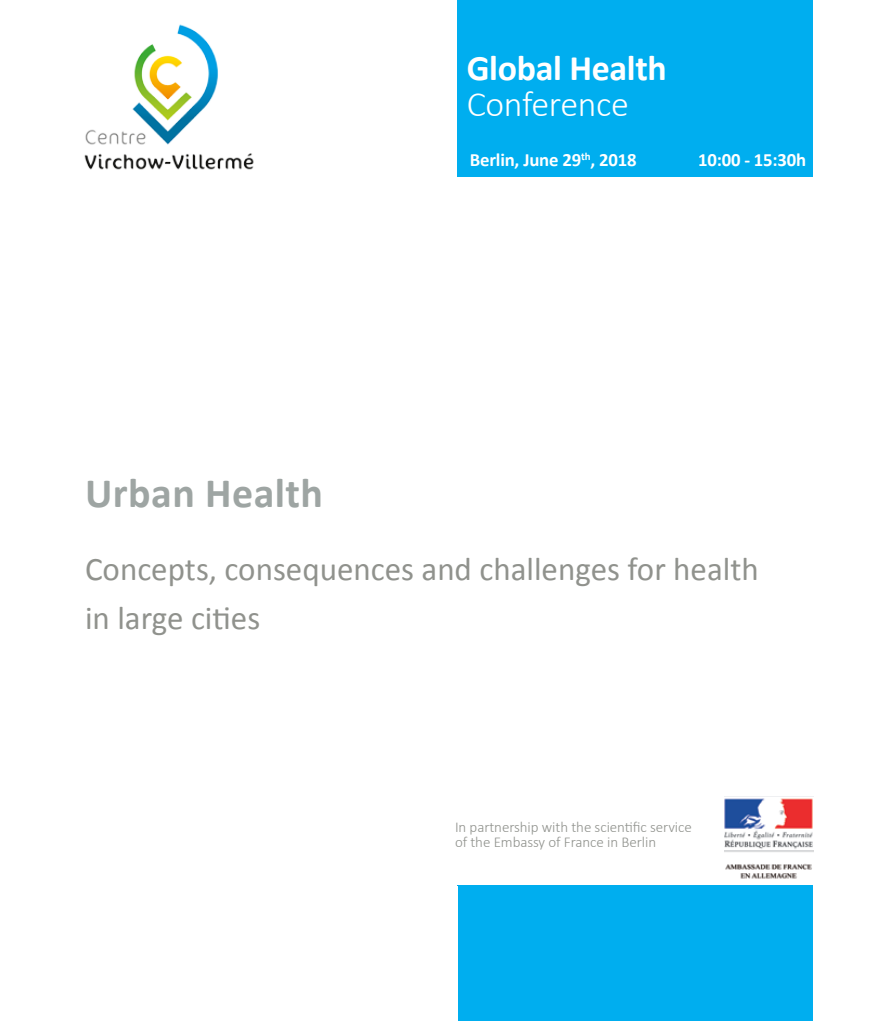
<style>
.page{position:relative;width:893px;height:1021px;background:#fff}
.page>*{position:absolute;margin:0;border:0;box-sizing:border-box;transform-origin:0 0}
.t1{font:700 42px "Calibri";letter-spacing:.01em;color:#9ea5a3}
.t2{font:700 36px "Calibri";letter-spacing:-.01em;color:#fff}
.t3{font:300 36px "Calibri";letter-spacing:-.01em;color:#fff}
.t4{font:33px/48px "Calibri";color:#90928d}
.t5{font:700 18.75px "Calibri";letter-spacing:-.01em;color:#fff}
.t6{font:300 15px/15px "Calibri";letter-spacing:-.005em;color:#90928d}
</style>
<div class="page">
<div style="left:457px;top:0;width:355px;height:177px;background:#00aeef"></div>
<img style="left:84px;top:24px;width:170px;height:146px">
<div style="left:457px;top:885px;width:355px;height:135px;background:#00aeef"></div>
<img style="left:724px;top:796px;width:89px;height:83px">
<h1 class="t1" style="left:85px;top:466px;width:240px">Urban Health</h1>
<h2 class="t2" style="left:467px;top:45px;width:202px">Global Health</h2>
<h2 class="t3" style="left:467px;top:82px;width:164px">Conference</h2>
<p class="t5" style="left:470px;top:148px;width:168px">Berlin, June 29<sup>th</sup>, 2018</p>
<p class="t5" style="left:698px;top:148px;width:110px">10:00 - 15:30h</p>
<h3 class="t4" style="left:85px;top:545px;width:675px">Concepts, consequences and challenges for health in large cities</h3>
<p class="t6" style="left:455px;top:819px;width:238px">In partnership with the scientific service of the Embassy of France in Berlin</p>
</div>
